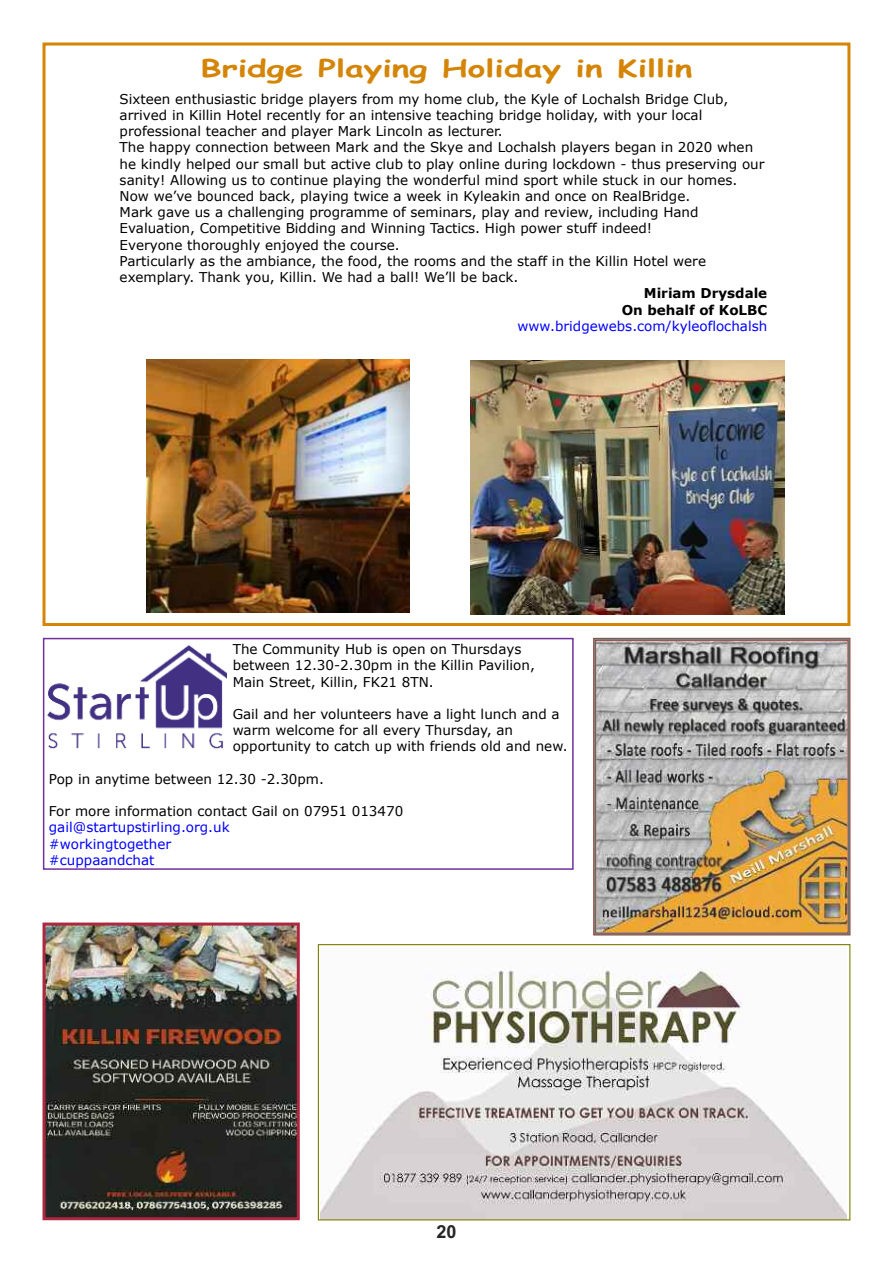
<style>
.page{position:relative;width:893px;height:1263px;background:#fff}
.page>*{position:absolute;margin:0;border:0;box-sizing:border-box;transform-origin:0 0}
.t1{font:700 24px "Comic Sans MS";color:#d48506;scale:1.4 1}
.t2{font:700 18px "Arial";color:#272526}
.t3{font:13.5px/16.2px "Verdana";color:#000}
.t4{font:13.5px/16.2px "Verdana";color:#00f}
.t5{font:700 13.5px/16.2px "Verdana";color:#000;text-align:right}
</style>
<div class="page">
<div style="left:43px;top:43px;width:807px;height:583px;border:3px solid #d48506"></div>
<img style="left:320px;top:968px;width:526px;height:250px">
<div style="left:318px;top:944px;width:532px;height:276px;border:1px solid #808000"></div>
<img style="left:47px;top:926px;width:249px;height:290px">
<div style="left:43px;top:922px;width:257px;height:298px;border:3px solid #ae273f"></div>
<img style="left:597px;top:642px;width:249px;height:289px">
<div style="left:593px;top:638px;width:257px;height:297px;border:1px solid #a03932"></div>
<div style="left:595px;top:640px;width:253px;height:293px;border:1px solid #a03932"></div>
<div style="left:43px;top:638px;width:531px;height:232px;border:2px solid #7030a0"></div>
<img style="left:47px;top:645px;width:180px;height:104px">
<img style="left:147px;top:360px;width:263px;height:253px">
<img style="left:470px;top:361px;width:314px;height:253px">
<h1 class="t1" style="left:200px;top:54px;width:353px">Bridge Playing Holiday in Killin</h1>
<p class="t3" style="left:120px;top:90px;width:646px">Sixteen enthusiastic bridge players from my home club, the Kyle of Lochalsh Bridge Club, arrived in Killin Hotel recently for an intensive teaching bridge holiday, with your local professional teacher and player Mark Lincoln as lecturer.<br>The happy connection between Mark and the Skye and Lochalsh players began in 2020 when he kindly helped our small but active club to play online during lockdown - thus preserving our sanity! Allowing us to continue playing the wonderful mind sport while stuck in our homes.<br>Now we’ve bounced back, playing twice a week in Kyleakin and once on RealBridge.<br>Mark gave us a challenging programme of seminars, play and review, including Hand Evaluation, Competitive Bidding and Winning Tactics. High power stuff indeed!<br>Everyone thoroughly enjoyed the course.<br>Particularly as the ambiance, the food, the rooms and the staff in the Killin Hotel were exemplary. Thank you, Killin. We had a ball! We’ll be back.</p>
<p class="t5" style="left:622px;top:285px;width:147px">Miriam Drysdale<br>On behalf of KoLBC</p>
<p class="t4" style="left:517px;top:317px;width:251px">www.bridgewebs.com/kyleoflochalsh</p>
<p class="t3" style="left:233px;top:641px;width:304px">The Community Hub is open on Thursdays between 12.30-2.30pm in the Killin Pavilion,<br>Main Street, Killin, FK21 8TN.</p>
<p class="t3" style="left:233px;top:705px;width:337px">Gail and her volunteers have a light lunch and a warm welcome for all every Thursday, an opportunity to catch up with friends old and new.</p>
<p class="t3" style="left:49px;top:770px;width:277px">Pop in anytime between 12.30 -2.30pm.</p>
<p class="t3" style="left:49px;top:803px;width:356px">For more information contact Gail on 07951 013470</p>
<p class="t4" style="left:49px;top:819px;width:182px">gail@startupstirling.org.uk #workingtogether #cuppaandchat</p>
<h2 class="t2" style="left:436px;top:1221px;width:22px">20</h2>
</div>
